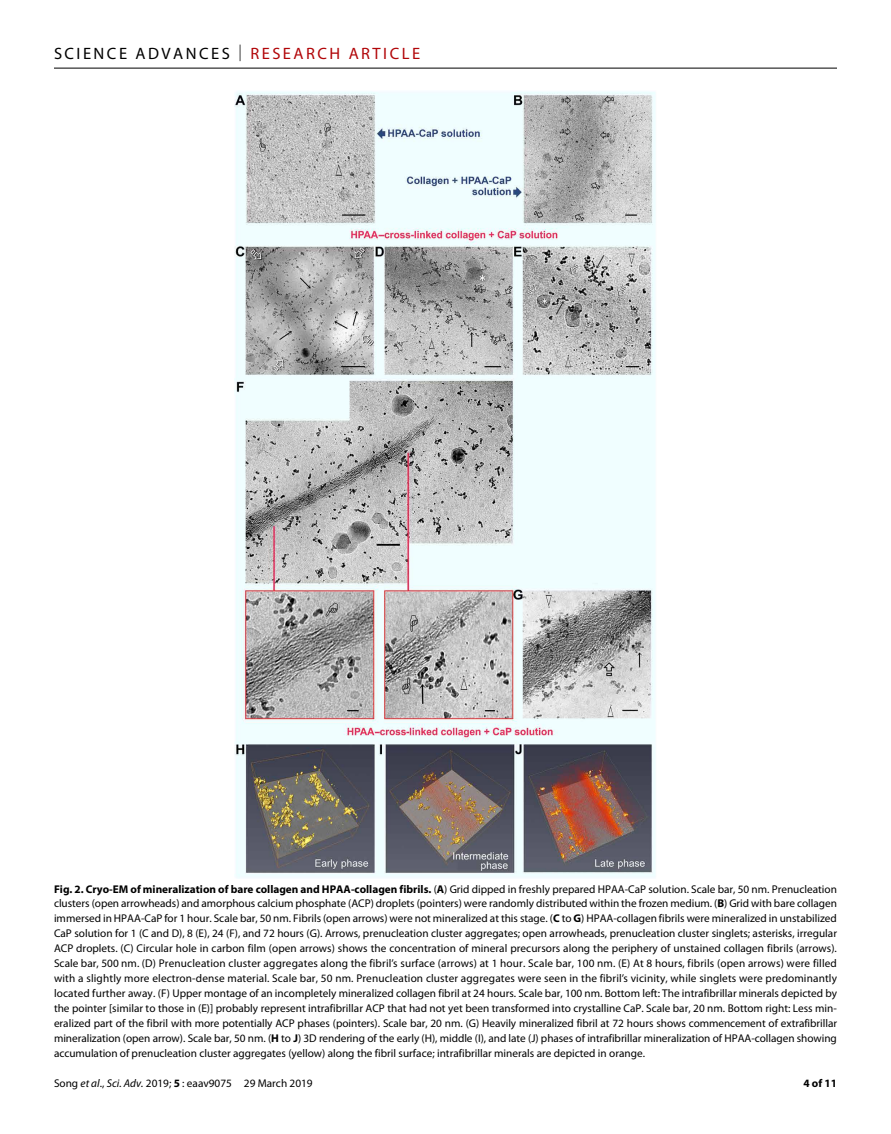
<style>
.page{position:relative;width:891px;height:1134px;background:#fff}
.page>*{position:absolute;margin:0;border:0;box-sizing:border-box;transform-origin:0 0}
.t1{font:16.5px "Myriad Pro";letter-spacing:.15em;color:#000}
.t2{font:11.25px/15px "Myriad Pro";color:#000;text-align:justify}
.t3{font:700 11.25px "Myriad Pro";color:#000}
.s1{font-weight:300}
.s2{color:#b10508}
.s3{font-weight:700}
.s4{font-style:italic}
</style>
<div class="page">
<hr style="left:54px;top:68px;width:783px;height:1px;background:#000">
<img style="left:235px;top:91px;width:421px;height:787px">
<h1 class="t1" style="left:54px;top:40px;width:368px">SCIENCE ADVANCES <span class="s1">|</span> <span class="s2">RESEARCH ARTICLE</span></h1>
<p class="t2" style="left:54px;top:881px;width:785px"><span class="s3">Fig. 2. Cryo-EM of mineralization of bare collagen and HPAA-collagen fibrils.</span> (<span class="s3">A</span>) Grid dipped in freshly prepared HPAA-CaP solution. Scale bar, 50 nm. Prenucleation clusters (open arrowheads) and amorphous calcium phosphate (ACP) droplets (pointers) were randomly distributed within the frozen medium. (<span class="s3">B</span>) Grid with bare collagen immersed in HPAA-CaP for 1 hour. Scale bar, 50 nm. Fibrils (open arrows) were not mineralized at this stage. (<span class="s3">C</span> to <span class="s3">G</span>) HPAA-collagen fibrils were mineralized in unstabilized CaP solution for 1 (C and D), 8 (E), 24 (F), and 72 hours (G). Arrows, prenucleation cluster aggregates; open arrowheads, prenucleation cluster singlets; asterisks, irregular ACP droplets. (C) Circular hole in carbon film (open arrows) shows the concentration of mineral precursors along the periphery of unstained collagen fibrils (arrows).<br>Scale bar, 500 nm. (D) Prenucleation cluster aggregates along the fibril’s surface (arrows) at 1 hour. Scale bar, 100 nm. (E) At 8 hours, fibrils (open arrows) were filled with a slightly more electron-dense material. Scale bar, 50 nm. Prenucleation cluster aggregates were seen in the fibril’s vicinity, while singlets were predominantly located further away. (F) Upper montage of an incompletely mineralized collagen fibril at 24 hours. Scale bar, 100 nm. Bottom left: The intrafibrillar minerals depicted by the pointer [similar to those in (E)] probably represent intrafibrillar ACP that had not yet been transformed into crystalline CaP. Scale bar, 20 nm. Bottom right: Less min&shy;eralized part of the fibril with more potentially ACP phases (pointers). Scale bar, 20 nm. (G) Heavily mineralized fibril at 72 hours shows commencement of extrafibrillar mineralization (open arrow). Scale bar, 50 nm. (<span class="s3">H</span> to <span class="s3">J</span>) 3D rendering of the early (H), middle (I), and late (J) phases of intrafibrillar mineralization of HPAA-collagen showing accumulation of prenucleation cluster aggregates (yellow) along the fibril surface; intrafibrillar minerals are depicted in orange.</p>
<p class="t2" style="left:54px;top:1076px;width:260px">Song <span class="s4">et al</span>., <span class="s4">Sci. Adv.</span> 2019; <span class="s3">5</span> : eaav9075 29 March 2019</p>
<p class="t3" style="left:803px;top:1074px;width:35px">4 of 11</p>
</div>
